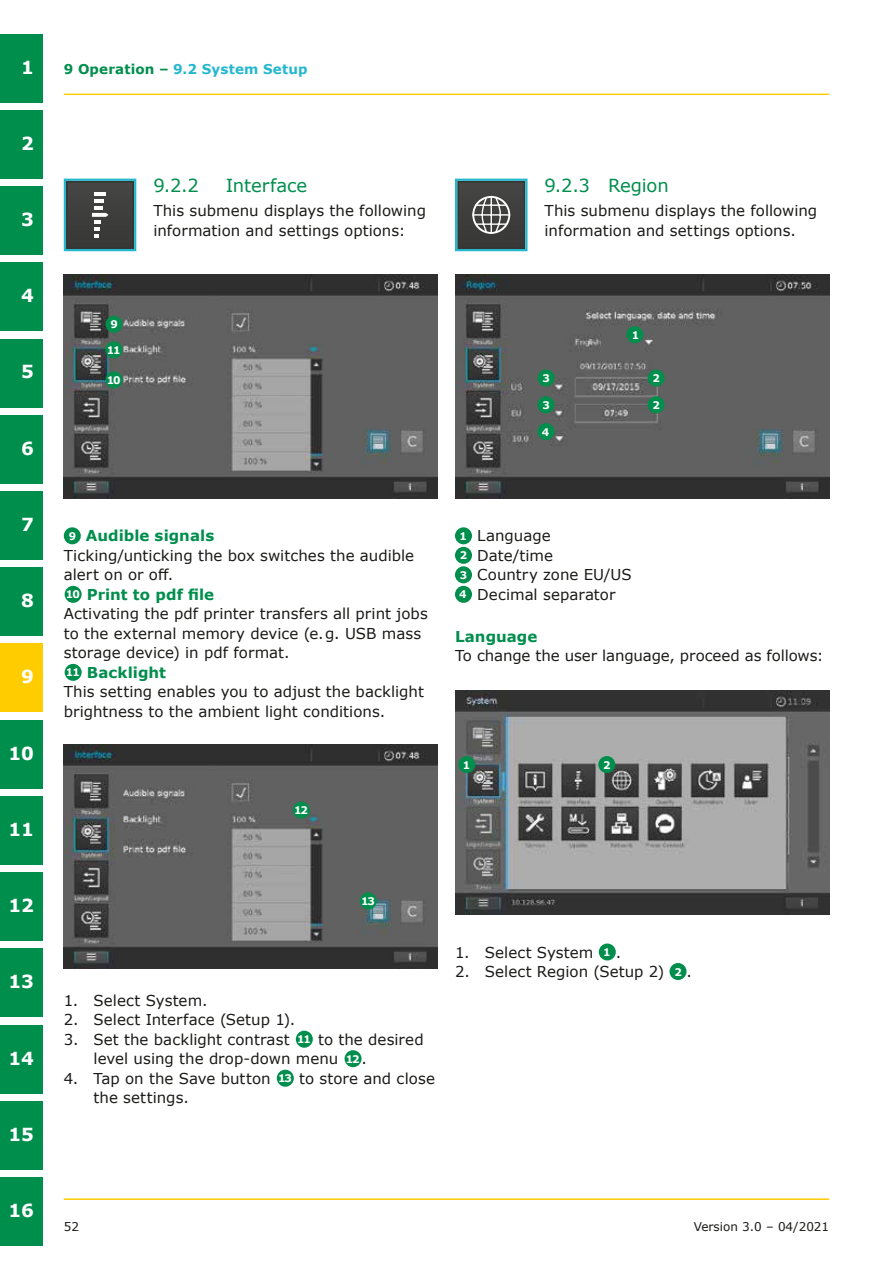
<style>
.page{position:relative;width:893px;height:1263px;background:#fff}
.page>*{position:absolute;margin:0;border:0;box-sizing:border-box;transform-origin:0 0}
.t1{font:18px "Verdana";letter-spacing:-.005em;color:#008e4d}
.t2{font:700 18px "Verdana";color:#fff}
.t3{font:15px/19.5px "Verdana";letter-spacing:.005em;color:#1a1a18}
.t4{font:700 15px "Verdana";letter-spacing:.005em;color:#008e4d}
.t5{font:700 13.5px "Verdana";letter-spacing:.015em;color:#25b8cd}
.t6{font:12px "Verdana";color:#1a1a18}
.t7{font:700 10.5px "Verdana";letter-spacing:-.1em;color:#fff}
.s1{color:#008e4d}
.s2{font-weight:700;font-size:10.5px;color:#fff}
.s3{font-weight:700;color:#008e4d}
</style>
<div class="page">
<hr style="left:64px;top:94px;width:765px;height:1px;background:#fc0">
<hr style="left:64px;top:1198px;width:765px;height:2px;background:#fc0">
<div style="left:0;top:1101px;width:43px;height:68px;background:#008e4d"></div>
<div style="left:0;top:873px;width:43px;height:68px;background:#008e4d"></div>
<div style="left:0;top:415px;width:43px;height:68px;background:#008e4d"></div>
<div style="left:0;top:186px;width:43px;height:69px;background:#008e4d"></div>
<div style="left:0;top:949px;width:43px;height:68px;background:#008e4d"></div>
<div style="left:0;top:491px;width:43px;height:68px;background:#008e4d"></div>
<div style="left:0;top:720px;width:43px;height:68px;background:#008e4d"></div>
<div style="left:0;top:263px;width:43px;height:68px;background:#008e4d"></div>
<div style="left:0;top:34px;width:43px;height:68px;background:#008e4d"></div>
<div style="left:0;top:1025px;width:43px;height:68px;background:#008e4d"></div>
<div style="left:0;top:568px;width:43px;height:68px;background:#008e4d"></div>
<div style="left:0;top:796px;width:43px;height:68px;background:#008e4d"></div>
<div style="left:0;top:339px;width:43px;height:68px;background:#008e4d"></div>
<div style="left:0;top:110px;width:43px;height:68px;background:#008e4d"></div>
<div style="left:0;top:1177px;width:43px;height:69px;background:#008e4d"></div>
<div style="left:64px;top:527px;width:17px;height:17px;background:#008e4d;border-radius:50%"></div>
<div style="left:65px;top:586px;width:17px;height:17px;background:#008e4d;border-radius:50%"></div>
<div style="left:65px;top:664px;width:17px;height:17px;background:#008e4d;border-radius:50%"></div>
<div style="left:296px;top:1031px;width:17px;height:17px;background:#008e4d;border-radius:50%"></div>
<div style="left:345px;top:1050px;width:17px;height:17px;background:#008e4d;border-radius:50%"></div>
<div style="left:277px;top:1070px;width:17px;height:17px;background:#008e4d;border-radius:50%"></div>
<svg style="left:63px;top:178px;width:74px;height:74px;background:#4b5c5d"></svg>
<div style="left:0;top:644px;width:43px;height:68px;background:#fc0"></div>
<img style="left:64px;top:274px;width:374px;height:225px">
<div style="left:105px;top:316px;width:17px;height:17px;background:#008e4d;border-radius:50%"></div>
<div style="left:105px;top:371px;width:17px;height:17px;background:#008e4d;border-radius:50%"></div>
<div style="left:105px;top:341px;width:17px;height:17px;background:#008e4d;border-radius:50%"></div>
<img style="left:64px;top:744px;width:374px;height:225px">
<div style="left:293px;top:801px;width:17px;height:18px;background:#008e4d;border-radius:50%"></div>
<div style="left:360px;top:892px;width:17px;height:17px;background:#008e4d;border-radius:50%"></div>
<div style="left:455px;top:527px;width:17px;height:17px;background:#008e4d;border-radius:50%"></div>
<div style="left:455px;top:547px;width:17px;height:17px;background:#008e4d;border-radius:50%"></div>
<div style="left:455px;top:566px;width:17px;height:17px;background:#008e4d;border-radius:50%"></div>
<div style="left:455px;top:586px;width:17px;height:17px;background:#008e4d;border-radius:50%"></div>
<div style="left:599px;top:943px;width:17px;height:17px;background:#008e4d;border-radius:50%"></div>
<div style="left:669px;top:963px;width:17px;height:17px;background:#008e4d;border-radius:50%"></div>
<svg style="left:455px;top:178px;width:73px;height:74px;background:#516264"></svg>
<img style="left:455px;top:274px;width:374px;height:225px">
<div style="left:626px;top:326px;width:17px;height:17px;background:#008e4d;border-radius:50%"></div>
<div style="left:537px;top:369px;width:17px;height:18px;background:#008e4d;border-radius:50%"></div>
<div style="left:648px;top:369px;width:17px;height:18px;background:#008e4d;border-radius:50%"></div>
<div style="left:537px;top:396px;width:17px;height:17px;background:#008e4d;border-radius:50%"></div>
<div style="left:648px;top:396px;width:17px;height:17px;background:#008e4d;border-radius:50%"></div>
<div style="left:537px;top:423px;width:17px;height:17px;background:#008e4d;border-radius:50%"></div>
<img style="left:455px;top:690px;width:374px;height:225px">
<div style="left:598px;top:756px;width:17px;height:17px;background:#008e4d;border-radius:50%"></div>
<div style="left:458px;top:756px;width:17px;height:17px;background:#008e4d;border-radius:50%"></div>
<p class="t2" style="left:21px;top:54px;width:14px">1</p>
<p class="t2" style="left:21px;top:130px;width:14px">2</p>
<p class="t2" style="left:21px;top:207px;width:14px">3</p>
<p class="t2" style="left:21px;top:283px;width:14px">4</p>
<p class="t2" style="left:21px;top:359px;width:14px">5</p>
<p class="t2" style="left:21px;top:435px;width:14px">6</p>
<p class="t2" style="left:21px;top:512px;width:14px">7</p>
<p class="t2" style="left:21px;top:588px;width:14px">8</p>
<p class="t2" style="left:21px;top:664px;width:14px">9</p>
<p class="t2" style="left:8px;top:740px;width:27px">10</p>
<p class="t2" style="left:8px;top:817px;width:27px">11</p>
<p class="t2" style="left:8px;top:893px;width:27px">12</p>
<p class="t2" style="left:8px;top:969px;width:27px">13</p>
<p class="t2" style="left:8px;top:1045px;width:27px">14</p>
<p class="t2" style="left:8px;top:1121px;width:27px">15</p>
<p class="t2" style="left:8px;top:1198px;width:27px">16</p>
<p class="t5" style="left:64px;top:60px;width:245px"><span class="s1">9 Operation –</span> 9.2 System Setup</p>
<p class="t7" style="left:110px;top:317px;width:9px">9</p>
<p class="t7" style="left:107px;top:343px;width:15px">11</p>
<p class="t7" style="left:107px;top:373px;width:15px">10</p>
<p class="t1" style="left:153px;top:173px;width:47px">9.2.2</p>
<p class="t1" style="left:226px;top:173px;width:83px">Interface</p>
<p class="t3" style="left:153px;top:201px;width:274px">This submenu displays the following information and settings options:</p>
<p class="t1" style="left:544px;top:173px;width:126px">9.2.3 Region</p>
<p class="t3" style="left:544px;top:201px;width:274px">This submenu displays the following information and settings options.</p>
<p class="t7" style="left:632px;top:327px;width:9px">1</p>
<p class="t7" style="left:542px;top:371px;width:9px">3</p>
<p class="t7" style="left:653px;top:371px;width:9px">2</p>
<p class="t7" style="left:542px;top:398px;width:9px">3</p>
<p class="t7" style="left:653px;top:398px;width:9px">2</p>
<p class="t7" style="left:542px;top:424px;width:9px">4</p>
<p class="t3" style="left:64px;top:526px;width:366px;text-indent:5px"><span class="s2">9</span> <span class="s3">Audible signals<br></span>Ticking/unticking the box switches the audible alert on or off.<br><span class="s2">10</span> <span class="s3">Print to pdf file<br></span>Activating the pdf printer transfers all print jobs to the external memory device (e.g. USB mass storage device) in pdf format.<br><span class="s2">11</span> <span class="s3">Backlight<br></span>This setting enables you to adjust the backlight brightness to the ambient light conditions.</p>
<p class="t7" style="left:294px;top:803px;width:15px">12</p>
<p class="t3" style="left:459px;top:526px;width:174px"><span class="s2">1</span> Language<br><span class="s2">2</span> Date/time<br><span class="s2">3</span> Country zone EU/US<br><span class="s2">4</span> Decimal separator</p>
<p class="t4" style="left:455px;top:625px;width:84px">Language</p>
<p class="t3" style="left:455px;top:646px;width:370px">To change the user language, proceed as follows:</p>
<p class="t7" style="left:463px;top:757px;width:9px">1</p>
<p class="t7" style="left:603px;top:757px;width:9px">2</p>
<p class="t7" style="left:361px;top:894px;width:15px">13</p>
<p class="t3" style="left:64px;top:990px;width:145px">1. Select System.</p>
<p class="t3" style="left:64px;top:1010px;width:233px">2. Select Interface (Setup 1).</p>
<p class="t3" style="left:94px;top:1029px;width:332px;text-indent:-30px">3. Set the backlight contrast <span class="s2">11</span> to the desired level using the drop-down menu <span class="s2">12</span> .</p>
<p class="t3" style="left:94px;top:1068px;width:343px;text-indent:-30px">4. Tap on the Save button <span class="s2">13</span> to store and close the settings.</p>
<p class="t3" style="left:455px;top:942px;width:168px">1. Select System <span class="s2">1</span> .</p>
<p class="t3" style="left:455px;top:962px;width:238px">2. Select Region (Setup 2) <span class="s2">2</span> .</p>
<p class="t6" style="left:64px;top:1218px;width:17px">52</p>
<p class="t6" style="left:694px;top:1218px;width:137px">Version 3.0 – 04/2021</p>
</div>
